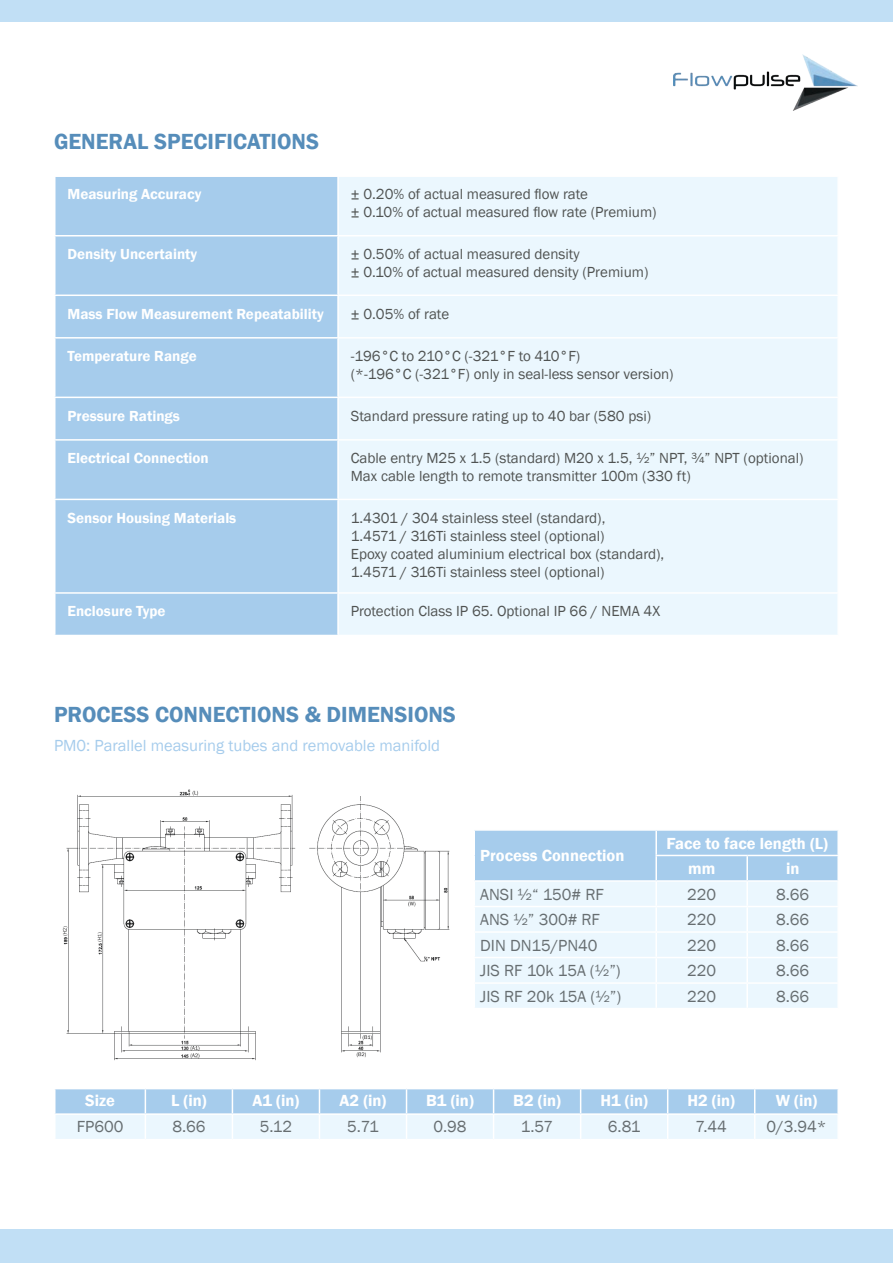
<style>
.page{position:relative;width:893px;height:1263px;background:#fff}
.page>*{position:absolute;margin:0;border:0;box-sizing:border-box;transform-origin:0 0}
.t1{font:600 22.5px "Franklin Gothic";color:#568dba}
.t2{font:16.5px "Franklin Gothic";color:#676e71}
.t3{font:600 16.5px "Franklin Gothic";color:#fff}
.t4{font:16.5px "Franklin Gothic";color:#a6ccec}
.t5{font:15px "Franklin Gothic";color:#505352}
.t6{font:600 15px "Franklin Gothic";color:#fff}
.t7{font:15px "Franklin Gothic";letter-spacing:-.025em;color:#505352}
</style>
<div class="page">
<div style="left:0;top:1229px;width:893px;height:34px;background:#c1dff5"></div>
<div style="left:0;top:0;width:893px;height:21px;background:#c1dff5"></div>
<img style="left:673px;top:54px;width:184px;height:56px">
<img style="left:62px;top:789px;width:388px;height:272px">
<div style="left:475px;top:831px;width:362px;height:49px;background:#a6ccec"></div>
<div style="left:475px;top:882px;width:362px;height:126px;background:#ebf7fe"></div>
<hr style="left:655px;top:831px;width:2px;height:24px;background:#fff">
<hr style="left:655px;top:855px;width:92px;height:1px;background:#fff">
<hr style="left:655px;top:856px;width:2px;height:24px;background:#fff">
<hr style="left:747px;top:855px;width:92px;height:1px;background:#fff">
<hr style="left:746px;top:856px;width:2px;height:24px;background:#fff">
<hr style="left:655px;top:882px;width:2px;height:24px;background:#fff">
<hr style="left:746px;top:882px;width:2px;height:24px;background:#fff">
<hr style="left:473px;top:906px;width:183px;height:1px;background:#fff">
<hr style="left:656px;top:906px;width:91px;height:1px;background:#fff">
<hr style="left:655px;top:907px;width:2px;height:24px;background:#fff">
<hr style="left:747px;top:906px;width:92px;height:1px;background:#fff">
<hr style="left:746px;top:907px;width:2px;height:24px;background:#fff">
<hr style="left:473px;top:931px;width:183px;height:2px;background:#fff">
<hr style="left:656px;top:931px;width:91px;height:2px;background:#fff">
<hr style="left:655px;top:933px;width:2px;height:24px;background:#fff">
<hr style="left:747px;top:931px;width:92px;height:2px;background:#fff">
<hr style="left:746px;top:933px;width:2px;height:24px;background:#fff">
<hr style="left:473px;top:957px;width:183px;height:1px;background:#fff">
<hr style="left:656px;top:957px;width:91px;height:1px;background:#fff">
<hr style="left:655px;top:958px;width:2px;height:24px;background:#fff">
<hr style="left:747px;top:957px;width:92px;height:1px;background:#fff">
<hr style="left:746px;top:958px;width:2px;height:24px;background:#fff">
<hr style="left:473px;top:982px;width:183px;height:2px;background:#fff">
<hr style="left:656px;top:982px;width:91px;height:2px;background:#fff">
<hr style="left:655px;top:984px;width:2px;height:24px;background:#fff">
<hr style="left:747px;top:982px;width:92px;height:2px;background:#fff">
<hr style="left:746px;top:984px;width:2px;height:24px;background:#fff">
<svg style="left:55px;top:1089px;width:783px;height:50px;background:#cce3f5"></svg>
<hr style="left:837px;top:1115px;width:2px;height:24px;background:#fff">
<div style="left:56px;top:177px;width:281px;height:322px;background:#a6ccec"></div>
<div style="left:339px;top:177px;width:498px;height:322px;background:#ebf7fe"></div>
<div style="left:56px;top:500px;width:281px;height:135px;background:#a6ccec"></div>
<div style="left:339px;top:500px;width:498px;height:135px;background:#ebf7fe"></div>
<hr style="left:54px;top:235px;width:284px;height:1px;background:#fff">
<hr style="left:338px;top:235px;width:501px;height:1px;background:#fff">
<hr style="left:54px;top:295px;width:284px;height:1px;background:#fff">
<hr style="left:338px;top:295px;width:501px;height:1px;background:#fff">
<hr style="left:54px;top:337px;width:284px;height:2px;background:#fff">
<hr style="left:338px;top:337px;width:501px;height:2px;background:#fff">
<hr style="left:54px;top:397px;width:284px;height:1px;background:#fff">
<hr style="left:338px;top:397px;width:501px;height:1px;background:#fff">
<hr style="left:54px;top:439px;width:284px;height:2px;background:#fff">
<hr style="left:338px;top:439px;width:501px;height:2px;background:#fff">
<hr style="left:54px;top:592px;width:284px;height:2px;background:#fff">
<hr style="left:338px;top:592px;width:501px;height:2px;background:#fff">
<p class="t1" style="left:54px;top:128px;width:267px">GENERAL SPECIFICATIONS</p>
<p class="t6" style="left:68px;top:185px;width:135px">Measuring Accuracy</p>
<p class="t5" style="left:351px;top:185px;width:239px">± 0.20% of actual measured flow rate</p>
<p class="t5" style="left:351px;top:203px;width:307px">± 0.10% of actual measured flow rate (Premium)</p>
<p class="t6" style="left:68px;top:245px;width:131px">Density Uncertainty</p>
<p class="t5" style="left:351px;top:245px;width:230px">± 0.50% of actual measured density</p>
<p class="t5" style="left:351px;top:263px;width:299px">± 0.10% of actual measured density (Premium)</p>
<p class="t6" style="left:68px;top:304px;width:258px">Mass Flow Measurement Repeatability</p>
<p class="t5" style="left:351px;top:304px;width:100px">± 0.05% of rate</p>
<p class="t6" style="left:68px;top:347px;width:131px">Temperature Range</p>
<p class="t7" style="left:351px;top:347px;width:231px">-196°C to 210°C (-321°F to 410°F)</p>
<p class="t5" style="left:351px;top:365px;width:324px">(*-196°C (-321°F) only in seal-less sensor version)</p>
<p class="t6" style="left:68px;top:406px;width:114px">Pressure Ratings</p>
<p class="t5" style="left:351px;top:406px;width:302px">Standard pressure rating up to 40 bar (580 psi)</p>
<p class="t6" style="left:68px;top:449px;width:143px">Electrical Connection</p>
<p class="t5" style="left:351px;top:449px;width:454px">Cable entry M25 x 1.5 (standard) M20 x 1.5, ½” NPT, ¾” NPT (optional)</p>
<p class="t5" style="left:351px;top:467px;width:341px">Max cable length to remote transmitter 100m (330 ft)</p>
<p class="t6" style="left:68px;top:508px;width:170px">Sensor Housing Materials</p>
<p class="t5" style="left:351px;top:508px;width:256px">1.4301 / 304 stainless steel (standard),</p>
<p class="t5" style="left:351px;top:526px;width:255px">1.4571 / 316Ti stainless steel (optional)</p>
<p class="t5" style="left:351px;top:544px;width:315px">Epoxy coated aluminium electrical box (standard),</p>
<p class="t5" style="left:351px;top:562px;width:255px">1.4571 / 316Ti stainless steel (optional)</p>
<p class="t6" style="left:68px;top:602px;width:100px">Enclosure Type</p>
<p class="t5" style="left:351px;top:602px;width:311px">Protection Class IP 65. Optional IP 66 / NEMA 4X</p>
<p class="t1" style="left:54px;top:701px;width:403px">PROCESS CONNECTIONS &amp; DIMENSIONS</p>
<p class="t4" style="left:54px;top:735px;width:388px">PM0: Parallel measuring tubes and removable manifold</p>
<p class="t3" style="left:480px;top:845px;width:146px">Process Connection</p>
<p class="t3" style="left:666px;top:833px;width:163px">Face to face length (L)</p>
<p class="t3" style="left:688px;top:858px;width:29px">mm</p>
<p class="t3" style="left:786px;top:858px;width:15px">in</p>
<p class="t2" style="left:480px;top:884px;width:125px">ANSI ½“ 150# RF</p>
<p class="t2" style="left:687px;top:884px;width:31px">220</p>
<p class="t2" style="left:776px;top:884px;width:35px">8.66</p>
<p class="t2" style="left:480px;top:909px;width:121px">ANS ½” 300# RF</p>
<p class="t2" style="left:687px;top:909px;width:31px">220</p>
<p class="t2" style="left:776px;top:909px;width:35px">8.66</p>
<p class="t2" style="left:480px;top:935px;width:119px">DIN DN15/PN40</p>
<p class="t2" style="left:687px;top:935px;width:31px">220</p>
<p class="t2" style="left:776px;top:935px;width:35px">8.66</p>
<p class="t2" style="left:480px;top:960px;width:142px">JIS RF 10k 15A (½”)</p>
<p class="t2" style="left:687px;top:960px;width:31px">220</p>
<p class="t2" style="left:776px;top:960px;width:35px">8.66</p>
<p class="t2" style="left:480px;top:986px;width:143px">JIS RF 20k 15A (½”)</p>
<p class="t2" style="left:687px;top:986px;width:31px">220</p>
<p class="t2" style="left:776px;top:986px;width:35px">8.66</p>
<p class="t3" style="left:85px;top:1090px;width:31px">Size</p>
<p class="t3" style="left:171px;top:1090px;width:37px">L (in)</p>
<p class="t3" style="left:252px;top:1090px;width:48px">A1 (in)</p>
<p class="t3" style="left:340px;top:1090px;width:48px">A2 (in)</p>
<p class="t3" style="left:426px;top:1090px;width:49px">B1 (in)</p>
<p class="t3" style="left:513px;top:1090px;width:49px">B2 (in)</p>
<p class="t3" style="left:600px;top:1090px;width:49px">H1 (in)</p>
<p class="t3" style="left:687px;top:1090px;width:49px">H2 (in)</p>
<p class="t3" style="left:776px;top:1090px;width:43px">W (in)</p>
<p class="t2" style="left:77px;top:1116px;width:48px">FP600</p>
<p class="t2" style="left:172px;top:1116px;width:35px">8.66</p>
<p class="t2" style="left:260px;top:1116px;width:34px">5.12</p>
<p class="t2" style="left:347px;top:1116px;width:33px">5.71</p>
<p class="t2" style="left:433px;top:1116px;width:35px">0.98</p>
<p class="t2" style="left:521px;top:1116px;width:34px">1.57</p>
<p class="t2" style="left:608px;top:1116px;width:34px">6.81</p>
<p class="t2" style="left:695px;top:1116px;width:33px">7.44</p>
<p class="t2" style="left:766px;top:1116px;width:61px">0/3.94*</p>
</div>
